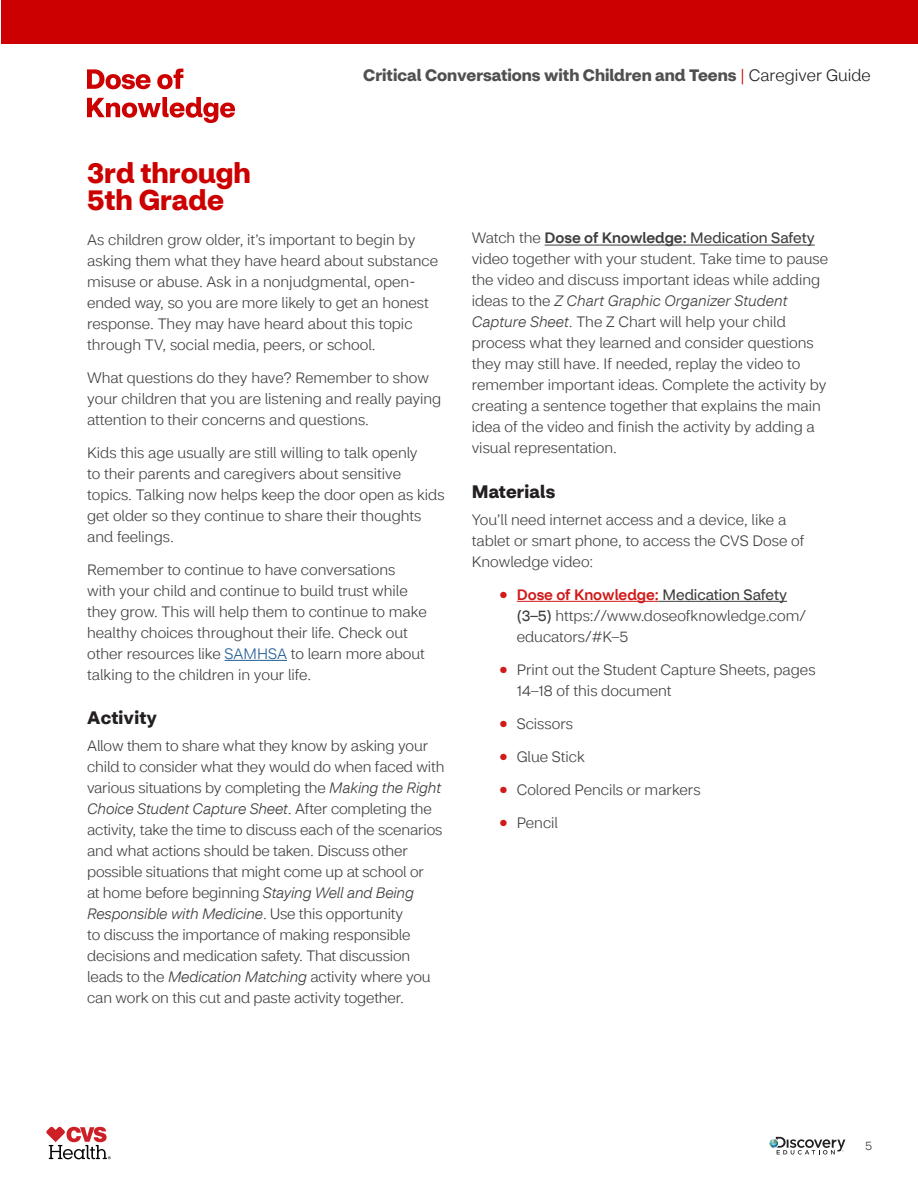
<style>
.page{position:relative;width:918px;height:1188px;background:#fff}
.page>*{position:absolute;margin:0;border:0;box-sizing:border-box;transform-origin:0 0}
.t1{font:700 28.5px/27px "CVS Health Sans";color:#c00}
.t2{font:700 18px "CVS Health Sans";letter-spacing:.01em;color:#231f20}
.t3{font:700 16.5px "CVS Health Sans";color:#505050}
.t4{font:300 15px/21px "CVS Health Sans";color:#3e3e3f}
.t5{font:300 12px "CVS Health Sans";color:#3e3e3f}
.s1{font-weight:300;color:#c00}
.s2{font-weight:300;color:#231f20}
.s3{color:#225d97}
.s4{font-style:italic}
.s5{font-weight:500}
.s6{font-weight:400}
.s7{font-family:"Helvetica Neue";color:#d11a1a}
.s8{font-weight:500;color:#d11a1a}
</style>
<div class="page">
<svg style="left:769px;top:1137px;width:76px;height:18px"></svg>
<div style="left:1px;top:0;width:917px;height:44px;background:#c00"></div>
<svg style="left:46px;top:1127px;width:65px;height:32px"></svg>
<svg style="left:87px;top:69px;width:96px;height:20px"></svg>
<hr style="left:545px;top:245px;width:270px;height:1px;background:#3e3e3f">
<hr style="left:517px;top:601px;width:142px;height:1px;background:#d11a1a">
<hr style="left:659px;top:601px;width:128px;height:1px;background:#3e3e3f">
<hr style="left:225px;top:660px;width:62px;height:1px;background:#225d97">
<p class="t3" style="left:363px;top:65px;width:509px">Critical Conversations with Children and Teens <span class="s1">|</span> <span class="s2">Caregiver Guide</span></p>
<h1 class="t1" style="left:87px;top:160px;width:165px">3rd through<br>5th Grade</h1>
<p class="t4" style="left:87px;top:229px;width:352px">As children grow older, it’s important to begin by asking them what they have heard about substance misuse or abuse. Ask in a nonjudgmental, open&shy;ended way, so you are more likely to get an honest response. They may have heard about this topic through TV, social media, peers, or school.</p>
<p class="t4" style="left:87px;top:367px;width:356px">What questions do they have? Remember to show your children that you are listening and really paying attention to their concerns and questions.</p>
<p class="t4" style="left:87px;top:442px;width:359px">Kids this age usually are still willing to talk openly<br>to their parents and caregivers about sensitive topics. Talking now helps keep the door open as kids get older so they continue to share their thoughts and feelings.</p>
<p class="t4" style="left:87px;top:559px;width:341px">Remember to continue to have conversations with your child and continue to build trust while they grow. This will help them to continue to make healthy choices throughout their life. Check out other resources like <span class="s3">SAMHSA</span> to learn more about talking to the children in your life.</p>
<p class="t2" style="left:87px;top:706px;width:71px">Activity</p>
<p class="t4" style="left:87px;top:735px;width:359px">Allow them to share what they know by asking your child to consider what they would do when faced with various situations by completing the <span class="s4">Making the Right Choice Student Capture Sheet</span>. After completing the activity, take the time to discuss each of the scenarios and what actions should be taken. Discuss other possible situations that might come up at school or<br>at home before beginning <span class="s4">Staying Well and Being Responsible with Medicine</span>. Use this opportunity<br>to discuss the importance of making responsible decisions and medication safety. That discussion leads to the <span class="s4">Medication Matching</span> activity where you can work on this cut and paste activity together.</p>
<p class="t4" style="left:472px;top:228px;width:358px">Watch the <span class="s5">Dose of Knowledge:</span> <span class="s6">Medication Safety </span>video together with your student. Take time to pause the video and discuss important ideas while adding ideas to the <span class="s4">Z Chart Graphic Organizer Student Capture Sheet</span>. The Z Chart will help your child process what they learned and consider questions they may still have. If needed, replay the video to remember important ideas. Complete the activity by creating a sentence together that explains the main idea of the video and finish the activity by adding a visual representation.</p>
<p class="t2" style="left:472px;top:480px;width:85px">Materials</p>
<p class="t4" style="left:472px;top:509px;width:334px">You’ll need internet access and a device, like a tablet or smart phone, to access the CVS Dose of<br>Knowledge video:</p>
<p class="t4" style="left:517px;top:584px;width:291px;text-indent:-18px"><span class="s7">●</span> <span class="s8">Dose of Knowledge:</span> <span class="s6">Medication Safety (3–5)</span> https://www.doseofknowledge.com/ educators/#K–5</p>
<p class="t4" style="left:517px;top:659px;width:300px;text-indent:-18px"><span class="s7">●</span> Print out the Student Capture Sheets, pages<br>14–18 of this document</p>
<p class="t4" style="left:499px;top:713px;width:76px"><span class="s7">●</span> Scissors</p>
<p class="t4" style="left:499px;top:746px;width:88px"><span class="s7">●</span> Glue Stick</p>
<p class="t4" style="left:499px;top:779px;width:203px"><span class="s7">●</span> Colored Pencils or markers</p>
<p class="t4" style="left:499px;top:812px;width:61px"><span class="s7">●</span> Pencil</p>
<p class="t5" style="left:865px;top:1139px;width:9px">5</p>
</div>
